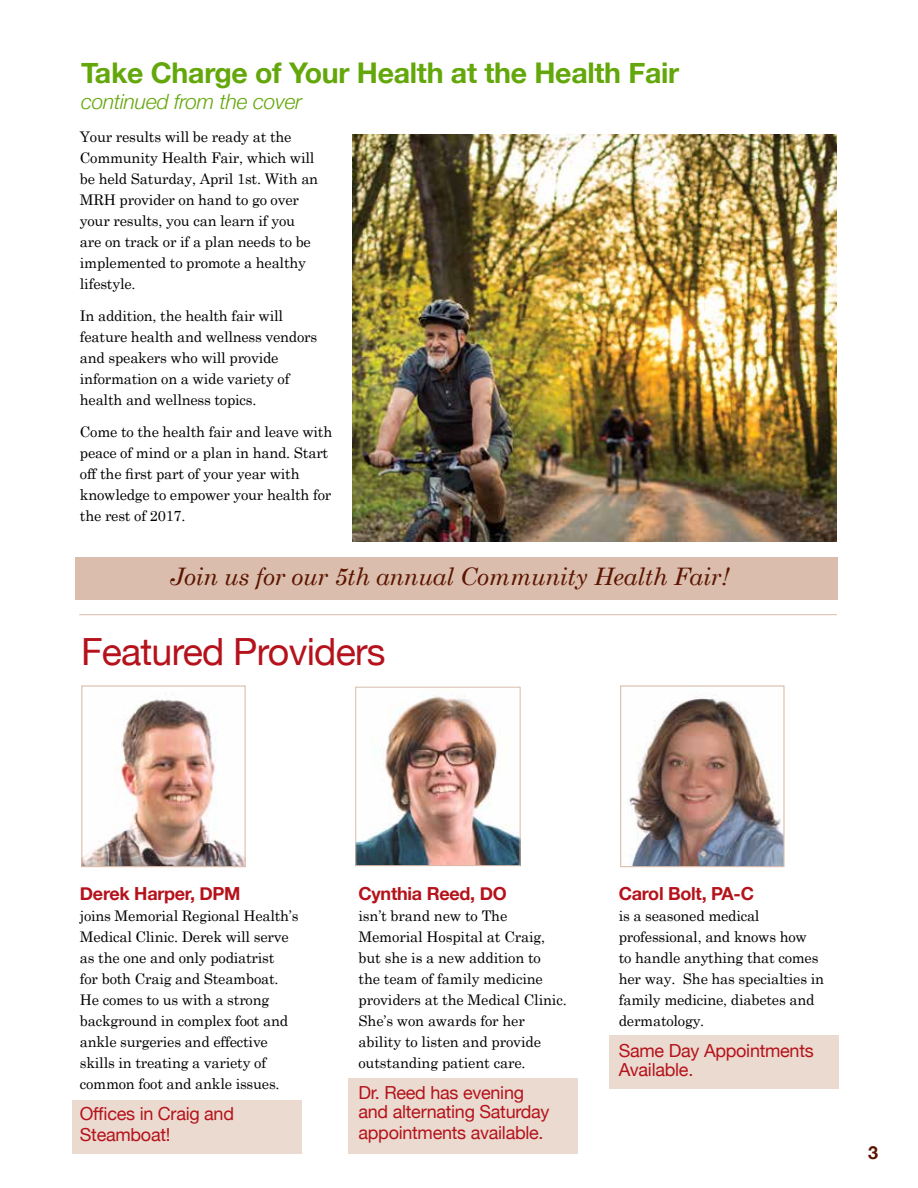
<style>
.page{position:relative;width:918px;height:1188px;background:#fff}
.page>*{position:absolute;margin:0;border:0;box-sizing:border-box;transform-origin:0 0}
.t1{font:37.5px "Helvetica Neue";letter-spacing:-.02em;color:#b5121b}
.t2{font:700 28.5px "Helvetica Neue";letter-spacing:-.01em;color:#63a70a}
.t3{font:italic 24.15px "Century Schoolbook";letter-spacing:-.015em;color:#5b1400}
.t4{font:italic 300 21px "Helvetica Neue";letter-spacing:-.01em;color:#63a70a}
.t5{font:18px/20.2px "Helvetica Neue";letter-spacing:-.015em;color:#b5121b}
.t6{font:700 18px "Helvetica Neue";letter-spacing:-.015em;color:#b5121b}
.t7{font:700 18px "Helvetica Neue";color:#5b1400}
.t8{font:14.7px/21px "Century Schoolbook";letter-spacing:-.015em;color:#000}
</style>
<div class="page">
<div style="left:609px;top:1035px;width:230px;height:54px;background:#ebdacf"></div>
<div style="left:348px;top:1078px;width:229px;height:76px;background:#ebdacf"></div>
<div style="left:76px;top:557px;width:762px;height:43px;background:#dabdac"></div>
<div style="left:73px;top:1100px;width:229px;height:54px;background:#ebdacf"></div>
<img style="left:353px;top:134px;width:484px;height:407px">
<hr style="left:79px;top:614px;width:758px;height:1px;background:#dabdac">
<img style="left:357px;top:696px;width:162px;height:168px">
<div style="left:355px;top:687px;width:166px;height:179px;border:1px solid #dabdac"></div>
<img style="left:83px;top:699px;width:161px;height:166px">
<div style="left:81px;top:685px;width:165px;height:182px;border:1px solid #dabdac"></div>
<img style="left:629px;top:698px;width:154px;height:167px">
<div style="left:620px;top:685px;width:165px;height:182px;border:1px solid #dabdac"></div>
<h2 class="t2" style="left:81px;top:51px;width:600px">Take Charge of Your Health at the Health Fair</h2>
<h3 class="t4" style="left:81px;top:85px;width:223px">continued from the cover</h3>
<p class="t8" style="left:80px;top:126px;width:240px">Your results will be ready at the<br>Community Health Fair, which will be held Saturday, April 1st. With an<br>MRH provider on hand to go over your results, you can learn if you are on track or if a plan needs to be implemented to promote a healthy lifestyle.</p>
<p class="t8" style="left:80px;top:305px;width:239px">In addition, the health fair will feature health and wellness vendors and speakers who will provide information on a wide variety of health and wellness topics.</p>
<p class="t8" style="left:80px;top:421px;width:254px">Come to the health fair and leave with peace of mind or a plan in hand. Start off the first part of your year with knowledge to empower your health for the rest of 2017.</p>
<h3 class="t3" style="left:170px;top:562px;width:561px">Join us for our 5th annual Community Health Fair!</h3>
<h1 class="t1" style="left:81px;top:624px;width:306px">Featured Providers</h1>
<p class="t6" style="left:80px;top:880px;width:162px">Derek Harper, DPM</p>
<p class="t8" style="left:80px;top:905px;width:220px">joins Memorial Regional Health’s<br>Medical Clinic. Derek will serve as the one and only podiatrist<br>for both Craig and Steamboat.<br>He comes to us with a strong background in complex foot and ankle surgeries and effective skills in treating a variety of common foot and ankle issues.</p>
<p class="t5" style="left:80px;top:1104px;width:156px;line-height:21px">Offices in Craig and<br>Steamboat!</p>
<p class="t6" style="left:358px;top:880px;width:150px">Cynthia Reed, DO</p>
<p class="t8" style="left:358px;top:905px;width:210px">isn’t brand new to The<br>Memorial Hospital at Craig, but she is a new addition to<br>the team of family medicine providers at the Medical Clinic.<br>She’s won awards for her ability to listen and provide outstanding patient care.</p>
<p class="t5" style="left:358px;top:1083px;width:193px">Dr. Reed has evening and alternating Saturday appointments available.</p>
<p class="t6" style="left:619px;top:880px;width:137px">Carol Bolt, PA-C</p>
<p class="t8" style="left:619px;top:905px;width:207px">is a seasoned medical professional, and knows how<br>to handle anything that comes her way. She has specialties in family medicine, diabetes and dermatology.</p>
<p class="t5" style="left:619px;top:1041px;width:197px;line-height:19.5px">Same Day Appointments<br>Available.</p>
<p class="t7" style="left:868px;top:1139px;width:12px">3</p>
</div>
